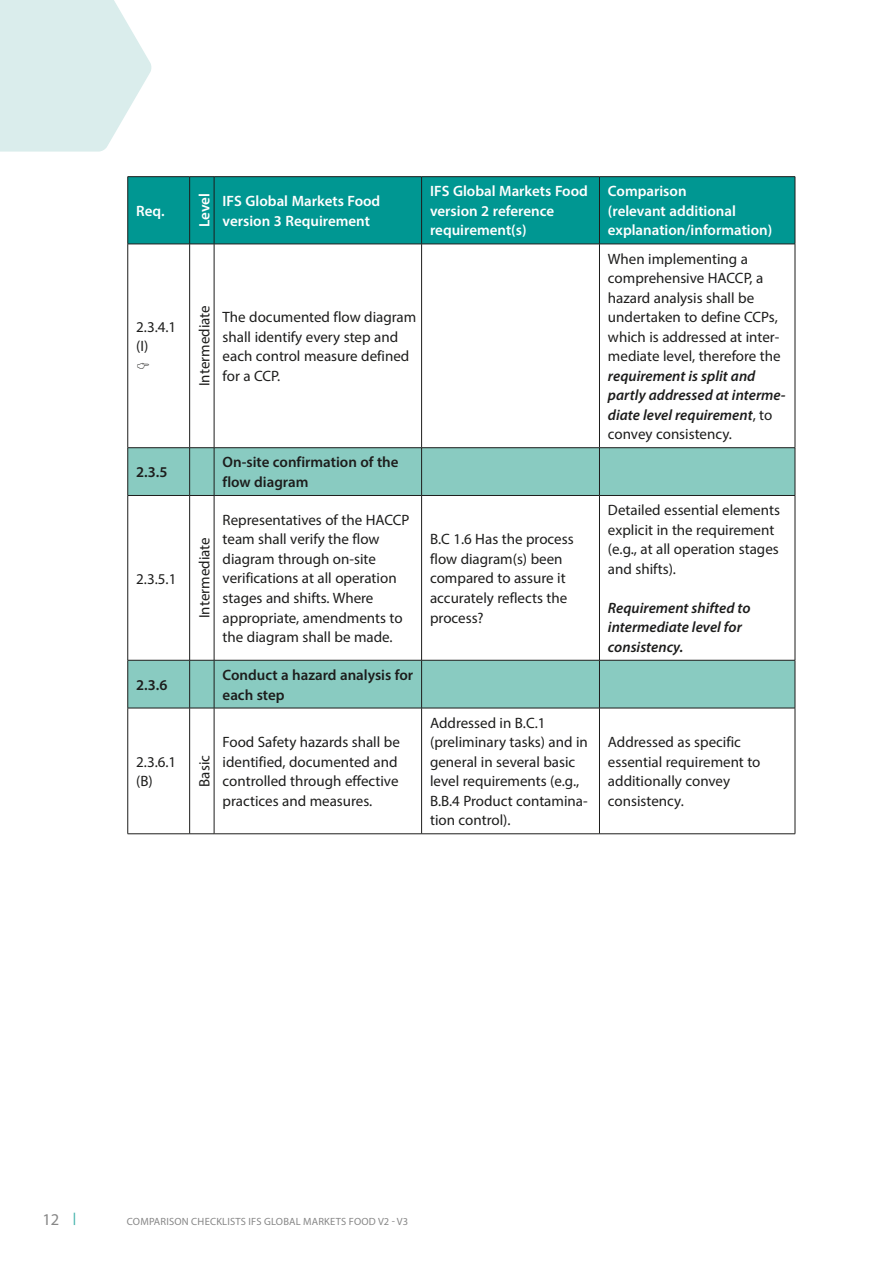
<style>
.page{position:relative;width:893px;height:1263px;background:#fff}
.page>*{position:absolute;margin:0;border:0;box-sizing:border-box;transform-origin:0 0}
.t1{font:16.5px "Myriad Pro";color:#878787}
.t2{font:15px/19.5px "Myriad Pro";color:#1d1d1c}
.t3{font:600 15px/19.5px "Myriad Pro";color:#fff}
.t4{font:italic 600 15px/19.5px "Myriad Pro";color:#1d1d1c}
.t5{font:600 15px/19.5px "Myriad Pro";color:#1d1d1c}
.t6{font:10.5px "Myriad Pro";letter-spacing:.02em;color:#878787}
.s1{font-weight:400;font-style:normal}
</style>
<div class="page">
<svg style="left:0;top:0;width:152px;height:152px;background:#dfefee"></svg>
<svg style="left:74px;top:1213px;width:1px;height:12px"></svg>
<svg style="left:128px;top:448px;width:667px;height:260px"></svg>
<hr style="left:189px;top:244px;width:1px;height:203px;background:#1d1d1c">
<hr style="left:214px;top:244px;width:1px;height:203px;background:#1d1d1c">
<hr style="left:421px;top:244px;width:1px;height:203px;background:#1d1d1c">
<hr style="left:599px;top:244px;width:1px;height:203px;background:#1d1d1c">
<hr style="left:189px;top:448px;width:1px;height:47px;background:#1d1d1c">
<hr style="left:214px;top:448px;width:1px;height:47px;background:#1d1d1c">
<hr style="left:599px;top:448px;width:1px;height:47px;background:#1d1d1c">
<hr style="left:189px;top:496px;width:1px;height:164px;background:#1d1d1c">
<hr style="left:214px;top:496px;width:1px;height:164px;background:#1d1d1c">
<hr style="left:421px;top:496px;width:1px;height:164px;background:#1d1d1c">
<hr style="left:599px;top:496px;width:1px;height:164px;background:#1d1d1c">
<hr style="left:189px;top:660px;width:1px;height:48px;background:#1d1d1c">
<hr style="left:214px;top:660px;width:1px;height:48px;background:#1d1d1c">
<hr style="left:599px;top:660px;width:1px;height:48px;background:#1d1d1c">
<hr style="left:189px;top:708px;width:1px;height:126px;background:#1d1d1c">
<hr style="left:214px;top:708px;width:1px;height:126px;background:#1d1d1c">
<hr style="left:421px;top:708px;width:1px;height:126px;background:#1d1d1c">
<hr style="left:599px;top:708px;width:1px;height:126px;background:#1d1d1c">
<hr style="left:422px;top:833px;width:177px;height:1px;background:#1d1d1c">
<hr style="left:599px;top:833px;width:196px;height:1px;background:#1d1d1c">
<hr style="left:127px;top:177px;width:1px;height:67px;background:#1d1d1c">
<hr style="left:795px;top:177px;width:1px;height:67px;background:#1d1d1c">
<div style="left:128px;top:176px;width:667px;height:69px;background:#009792"></div>
<hr style="left:214px;top:244px;width:208px;height:1px;background:#1d1d1c">
<hr style="left:422px;top:244px;width:177px;height:1px;background:#1d1d1c">
<hr style="left:599px;top:244px;width:196px;height:1px;background:#1d1d1c">
<hr style="left:127px;top:244px;width:1px;height:203px;background:#1d1d1c">
<hr style="left:795px;top:244px;width:1px;height:203px;background:#1d1d1c">
<hr style="left:127px;top:496px;width:1px;height:164px;background:#1d1d1c">
<hr style="left:795px;top:496px;width:1px;height:164px;background:#1d1d1c">
<hr style="left:127px;top:708px;width:1px;height:126px;background:#1d1d1c">
<hr style="left:795px;top:708px;width:1px;height:126px;background:#1d1d1c">
<hr style="left:421px;top:448px;width:1px;height:47px;background:#1d1d1c">
<hr style="left:421px;top:660px;width:1px;height:48px;background:#1d1d1c">
<hr style="left:128px;top:833px;width:62px;height:1px;background:#1d1d1c">
<svg style="left:190px;top:833px;width:24px;height:1px"></svg>
<hr style="left:214px;top:833px;width:208px;height:1px;background:#1d1d1c">
<hr style="left:128px;top:447px;width:62px;height:1px;background:#1d1d1c">
<hr style="left:127px;top:448px;width:1px;height:47px;background:#1d1d1c">
<svg style="left:190px;top:447px;width:24px;height:1px"></svg>
<hr style="left:214px;top:447px;width:208px;height:1px;background:#1d1d1c">
<hr style="left:422px;top:447px;width:177px;height:1px;background:#1d1d1c">
<hr style="left:599px;top:447px;width:196px;height:1px;background:#1d1d1c">
<hr style="left:795px;top:448px;width:1px;height:47px;background:#1d1d1c">
<hr style="left:128px;top:495px;width:62px;height:1px;background:#1d1d1c">
<svg style="left:190px;top:495px;width:24px;height:1px"></svg>
<hr style="left:214px;top:495px;width:208px;height:1px;background:#1d1d1c">
<hr style="left:422px;top:495px;width:177px;height:1px;background:#1d1d1c">
<hr style="left:599px;top:495px;width:196px;height:1px;background:#1d1d1c">
<hr style="left:128px;top:660px;width:62px;height:1px;background:#1d1d1c">
<hr style="left:127px;top:660px;width:1px;height:48px;background:#1d1d1c">
<svg style="left:190px;top:660px;width:24px;height:1px"></svg>
<hr style="left:214px;top:660px;width:208px;height:1px;background:#1d1d1c">
<hr style="left:422px;top:660px;width:177px;height:1px;background:#1d1d1c">
<hr style="left:599px;top:660px;width:196px;height:1px;background:#1d1d1c">
<hr style="left:795px;top:660px;width:1px;height:48px;background:#1d1d1c">
<hr style="left:128px;top:708px;width:62px;height:1px;background:#1d1d1c">
<svg style="left:190px;top:708px;width:24px;height:1px"></svg>
<hr style="left:214px;top:708px;width:208px;height:1px;background:#1d1d1c">
<hr style="left:422px;top:708px;width:177px;height:1px;background:#1d1d1c">
<hr style="left:599px;top:708px;width:196px;height:1px;background:#1d1d1c">
<p class="t3" style="left:136px;top:201px;width:30px">Req.</p>
<p class="t3" style="left:194px;top:227px;width:35px;rotate:-90deg">Level</p>
<p class="t3" style="left:223px;top:191px;width:159px">IFS Global Markets Food version 3 Requirement</p>
<p class="t3" style="left:430px;top:181px;width:159px">IFS Global Markets Food version 2 reference requirement(s)</p>
<p class="t3" style="left:608px;top:181px;width:166px">Comparison<br>(relevant additional explanation/information)</p>
<p class="t2" style="left:136px;top:317px;width:42px">2.3.4.1 (I)</p>
<p class="t2" style="left:195px;top:386px;width:82px;rotate:-90deg">Intermediate</p>
<p class="t2" style="left:223px;top:307px;width:195px">The documented flow diagram shall identify every step and each control measure defined for a CCP.</p>
<p class="t5" style="left:136px;top:462px;width:33px">2.3.5</p>
<p class="t5" style="left:223px;top:452px;width:178px">On-site confirmation of the flow diagram</p>
<p class="t2" style="left:136px;top:568px;width:42px">2.3.5.1</p>
<p class="t2" style="left:195px;top:618px;width:82px;rotate:-90deg">Intermediate</p>
<p class="t2" style="left:223px;top:510px;width:189px">Representatives of the HACCP team shall verify the flow diagram through on-site verifications at all operation stages and shifts. Where appropriate, amendments to the diagram shall be made.</p>
<p class="t5" style="left:136px;top:675px;width:33px">2.3.6</p>
<p class="t5" style="left:223px;top:665px;width:192px">Conduct a hazard analysis for each step</p>
<p class="t2" style="left:136px;top:752px;width:42px">2.3.6.1 (B)</p>
<p class="t2" style="left:195px;top:787px;width:33px;rotate:-90deg">Basic</p>
<p class="t2" style="left:223px;top:732px;width:179px">Food Safety hazards shall be identified, documented and controlled through effective practices and measures.</p>
<p class="t2" style="left:430px;top:529px;width:145px">B.C 1.6 Has the process flow diagram(s) been compared to assure it accurately reflects the process?</p>
<p class="t2" style="left:430px;top:713px;width:159px">Addressed in B.C.1 (preliminary tasks) and in general in several basic level requirements (e.g.,<br>B.B.4 Product contamina&shy;tion control).</p>
<p class="t2" style="left:608px;top:249px;width:174px">When implementing a comprehensive HACCP, a hazard analysis shall be undertaken to define CCPs, which is addressed at inter&shy;mediate level, therefore the</p>
<p class="t4" style="left:608px;top:365px;width:179px">requirement is split and partly addressed at interme&shy;diate level requirement<span class="s1">, to convey consistency.</span></p>
<p class="t2" style="left:608px;top:500px;width:173px">Detailed essential elements explicit in the requirement (e.g., at all operation stages and shifts).</p>
<p class="t4" style="left:608px;top:598px;width:144px">Requirement shifted to intermediate level for consistency.</p>
<p class="t2" style="left:608px;top:732px;width:154px">Addressed as specific essential requirement to additionally convey consistency.</p>
<p class="t1" style="left:43px;top:1209px;width:18px">12</p>
<p class="t6" style="left:127px;top:1215px;width:283px">COMPARISON CHECKLISTS IFS GLOBAL MARKETS FOOD V2 - V3</p>
</div>
